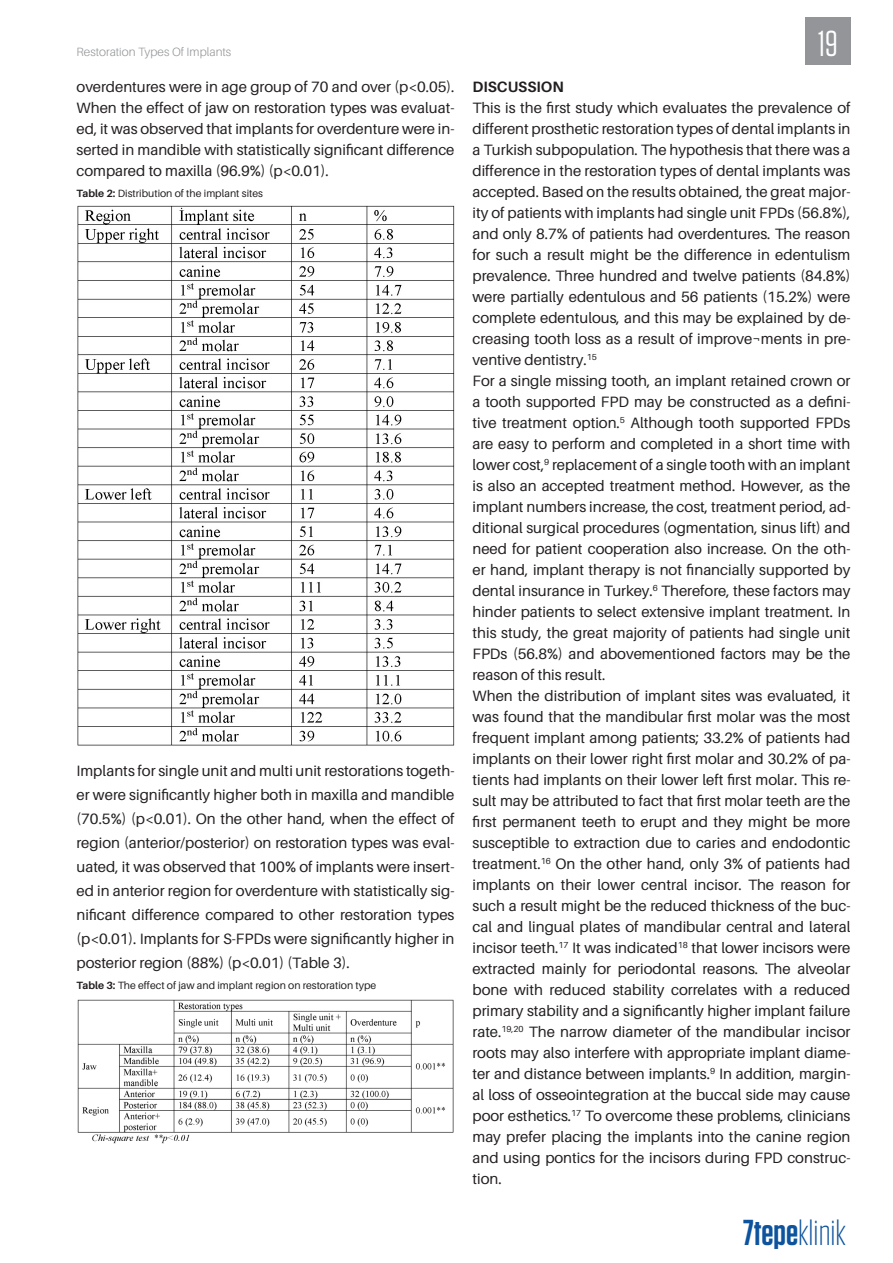
<style>
.page{position:relative;width:893px;height:1263px;background:#fff}
.page>*{position:absolute;margin:0;border:0;box-sizing:border-box;transform-origin:0 0}
.t1{font:300 36px "Tungsten";color:#0d539d}
.t2{font:36px "Tungsten";color:#fff}
.t3{font:15px/21px "Aileron";color:#231f20;text-align:justify}
.t4{font:700 15px "Aileron";color:#231f20}
.t5{font:300 12px "Aileron";letter-spacing:.005em;color:#939598}
.t6{font:10.5px "Aileron";color:#231f20}
.s1{font-weight:700}
.s2{font-weight:600}
</style>
<div class="page">
<div style="left:805px;top:18px;width:45px;height:47px;background:#939598"></div>
<img style="left:77px;top:205px;width:378px;height:541px">
<img style="left:77px;top:999px;width:377px;height:145px">
<p class="t5" style="left:77px;top:45px;width:156px">Restoration Types Of Implants</p>
<p class="t3" style="left:77px;top:77px;width:379px">overdentures were in age group of 70 and over (p&lt;0.05).<br>When the effect of jaw on restoration types was evaluat&shy;ed, it was observed that implants for overdenture were in&shy;serted in mandible with statistically significant difference compared to maxilla (96.9%) (p&lt;0.01).</p>
<p class="t6" style="left:77px;top:188px;width:188px"><span class="s1">Table 2:</span> Distribution of the implant sites</p>
<p class="t3" style="left:77px;top:759px;width:379px;line-height:24px">Implants for single unit and multi unit restorations togeth&shy;er were significantly higher both in maxilla and mandible (70.5%) (p&lt;0.01). On the other hand, when the effect of region (anterior/posterior) on restoration types was eval&shy;uated, it was observed that 100% of implants were insert&shy;ed in anterior region for overdenture with statistically sig&shy;nificant difference compared to other restoration types (p&lt;0.01). Implants for S-FPDs were significantly higher in posterior region (88%) (p&lt;0.01) (Table 3).</p>
<p class="t6" style="left:77px;top:980px;width:301px"><span class="s1">Table 3:</span> The effect of jaw and implant region on restoration type</p>
<h1 class="t2" style="left:818px;top:25px;width:21px">19</h1>
<p class="t4" style="left:472px;top:79px;width:93px">DISCUSSION</p>
<p class="t3" style="left:472px;top:98px;width:379px">This is the first study which evaluates the prevalence of different prosthetic restoration types of dental implants in a Turkish subpopulation. The hypothesis that there was a difference in the restoration types of dental implants was accepted. Based on the results obtained, the great major&shy;ity of patients with implants had single unit FPDs (56.8%), and only 8.7% of patients had overdentures. The reason for such a result might be the difference in edentulism prevalence. Three hundred and twelve patients (84.8%) were partially edentulous and 56 patients (15.2%) were complete edentulous, and this may be explained by de&shy;creasing tooth loss as a result of improve¬ments in pre&shy;ventive dentistry.<sup>15</sup></p>
<p class="t3" style="left:472px;top:371px;width:379px">For a single missing tooth, an implant retained crown or a tooth supported FPD may be constructed as a defini&shy;tive treatment option.<sup>5</sup> Although tooth supported FPDs are easy to perform and completed in a short time with lower cost,<sup>9</sup> replacement of a single tooth with an implant is also an accepted treatment method. However, as the implant numbers increase, the cost, treatment period, ad&shy;ditional surgical procedures (ogmentation, sinus lift) and need for patient cooperation also increase. On the oth&shy;er hand, implant therapy is not financially supported by dental insurance in Turkey.<sup>6</sup> Therefore, these factors may hinder patients to select extensive implant treatment. In this study, the great majority of patients had single unit FPDs (56.8%) and abovementioned factors may be the reason of this result.</p>
<p class="t3" style="left:472px;top:686px;width:379px">When the distribution of implant sites was evaluated, it was found that the mandibular first molar was the most frequent implant among patients; 33.2% of patients had implants on their lower right first molar and 30.2% of pa&shy;tients had implants on their lower left first molar. This re&shy;sult may be attributed to fact that first molar teeth are the first permanent teeth to erupt and they might be more susceptible to extraction due to caries and endodontic treatment.<sup>16</sup> On the other hand, only 3% of patients had implants on their lower central incisor. The reason for such a result might be the reduced thickness of the buc&shy;cal and lingual plates of mandibular central and lateral incisor teeth.<sup>17</sup> It was indicated<sup>18</sup> that lower incisors were extracted mainly for periodontal reasons. The alveolar bone with reduced stability correlates with a reduced primary stability and a significantly higher implant failure rate.<sup>19,20</sup> The narrow diameter of the mandibular incisor roots may also interfere with appropriate implant diame&shy;ter and distance between implants.<sup>9</sup> In addition, margin&shy;al loss of osseointegration at the buccal side may cause poor esthetics.<sup>17</sup> To overcome these problems, clinicians may prefer placing the implants into the canine region and using pontics for the incisors during FPD construc&shy;tion.</p>
<h1 class="t1" style="left:743px;top:1214px;width:104px"><span class="s2">7tepe</span>klinik</h1>
</div>
